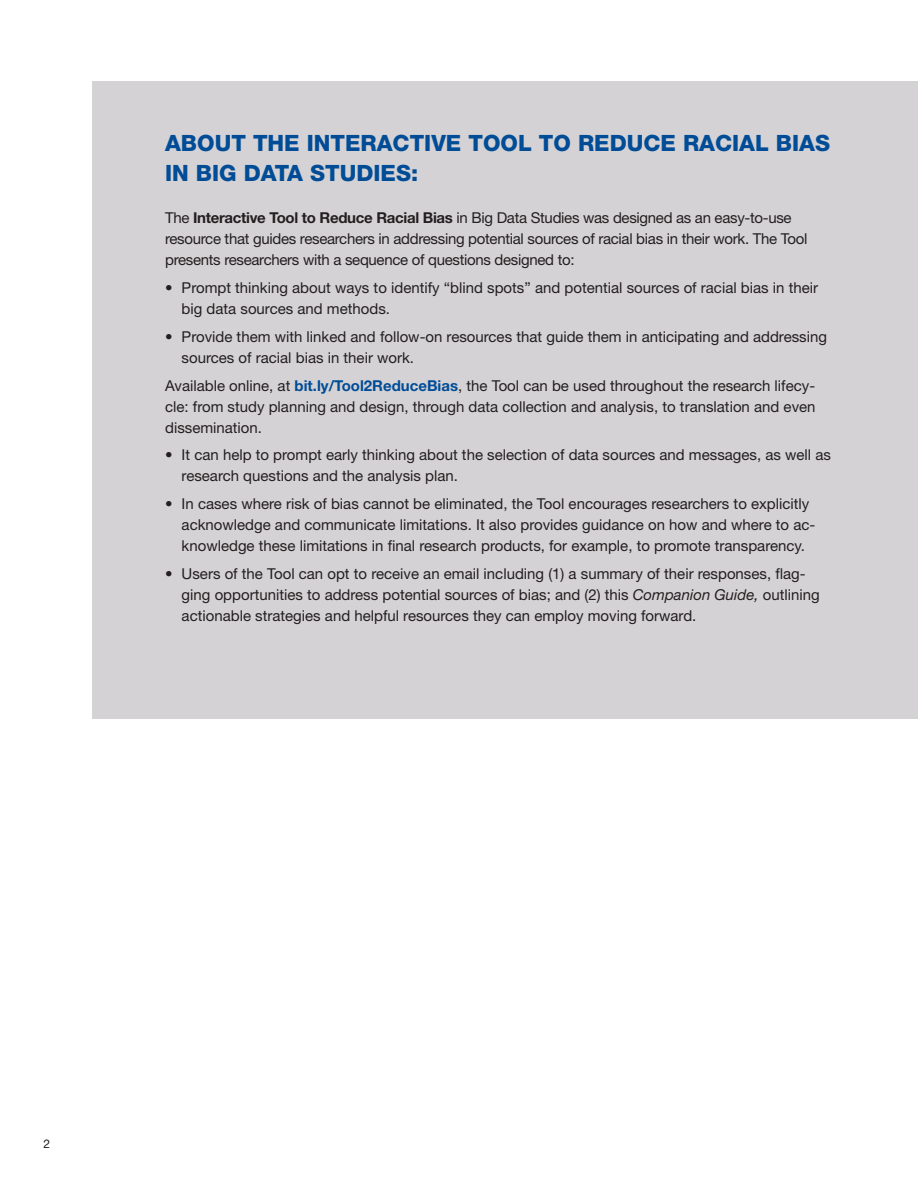
<style>
.page{position:relative;width:918px;height:1188px;background:#fff}
.page>*{position:absolute;margin:0;border:0;box-sizing:border-box;transform-origin:0 0}
.SUB1{font:800 22.5px/30px "Helvetica Neue LT Std";color:#004c97}
.New_Bullet_2023{font:15px/21px "Helvetica Neue LT Std";color:#231f20}
.Body_Text{font:15px/21px "Helvetica Neue LT Std";letter-spacing:-.02em;color:#231f20}
.t1{font:12px "Helvetica Neue LT Std";color:#231f20}
.s1{font-weight:700}
.s2{font-weight:700;color:#004c97}
.s3{font-style:italic}
</style>
<div class="page">
<div style="left:93px;top:81px;width:825px;height:637px;background:#d4d2d4"></div>
<p class="SUB1" style="left:165px;top:128px;width:667px">ABOUT THE INTERACTIVE TOOL TO REDUCE RACIAL BIAS<br>IN BIG DATA STUDIES:</p>
<p class="Body_Text" style="left:165px;top:207px;width:644px">The <span class="s1">Interactive Tool to Reduce Racial Bias</span> in Big Data Studies was designed as an easy-to-use resource that guides researchers in addressing potential sources of racial bias in their work. The Tool presents researchers with a sequence of questions designed to:</p>
<p class="New_Bullet_2023" style="left:182px;top:277px;width:638px;text-indent:-16px">• Prompt thinking about ways to identify “blind spots” and potential sources of racial bias in their big data sources and methods.</p>
<p class="New_Bullet_2023" style="left:182px;top:326px;width:647px;text-indent:-16px">• Provide them with linked and follow-on resources that guide them in anticipating and addressing sources of racial bias in their work.</p>
<p class="Body_Text" style="left:165px;top:375px;width:652px;text-align:justify">Available online, at <span class="s2">bit.ly/Tool2ReduceBias</span>, the Tool can be used throughout the research lifecy&shy;cle: from study planning and design, through data collection and analysis, to translation and even dissemination.</p>
<p class="New_Bullet_2023" style="left:182px;top:444px;width:651px;text-indent:-16px">• It can help to prompt early thinking about the selection of data sources and messages, as well as research questions and the analysis plan.</p>
<p class="New_Bullet_2023" style="left:182px;top:493px;width:635px;text-indent:-16px">• In cases where risk of bias cannot be eliminated, the Tool encourages researchers to explicitly acknowledge and communicate limitations. It also provides guidance on how and where to ac&shy;knowledge these limitations in final research products, for example, to promote transparency.</p>
<p class="New_Bullet_2023" style="left:182px;top:563px;width:640px;text-indent:-16px">• Users of the Tool can opt to receive an email including (1) a summary of their responses, flag&shy;ging opportunities to address potential sources of bias; and (2) this <span class="s3">Companion Guide,</span> outlining actionable strategies and helpful resources they can employ moving forward.</p>
<p class="t1" style="left:44px;top:1136px;width:8px">2</p>
</div>
